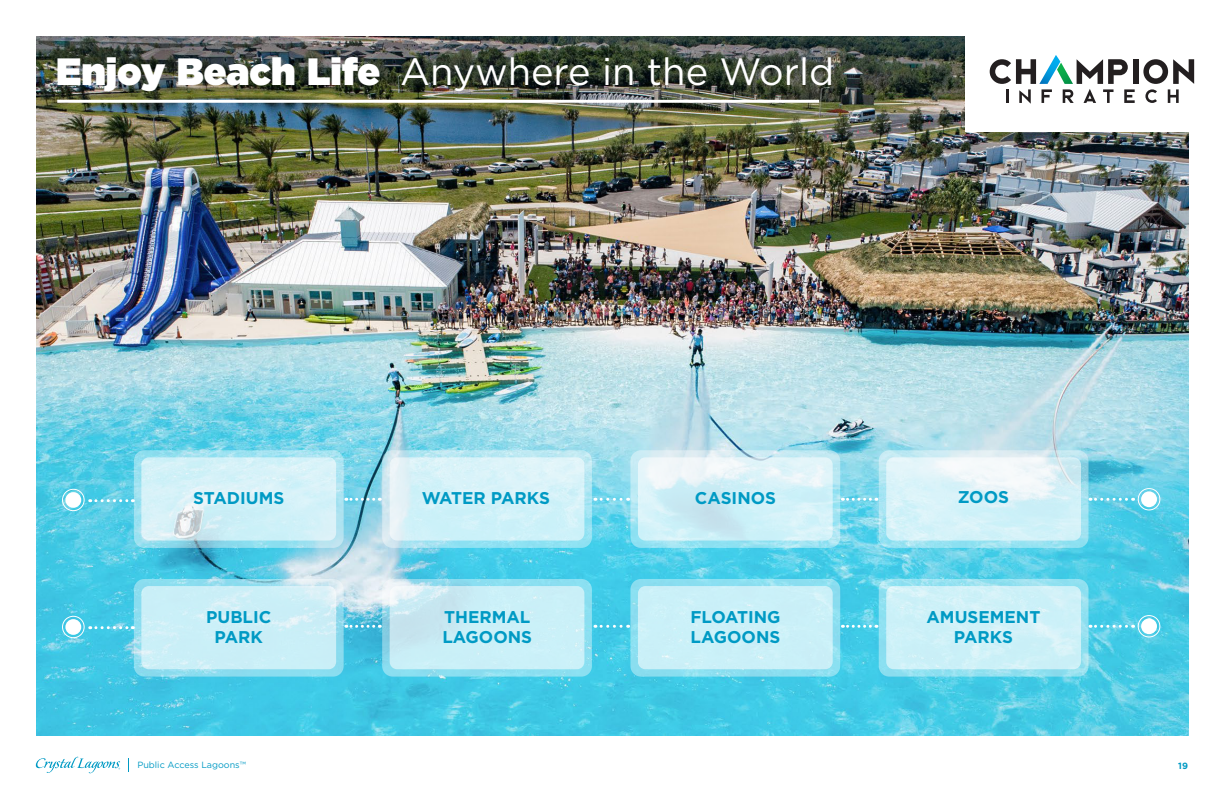
<style>
.page{position:relative;width:1224px;height:792px;background:#fff}
.page>*{position:absolute;margin:0;border:0;box-sizing:border-box;transform-origin:0 0}
.t1{font:38px "Gotham";color:#fff}
.t2{font:700 17px/20.4px "Gotham";color:#009ac4;text-align:center}
.t3{font:9px "Gotham";color:#009ac4}
.t4{font:700 9px "Gotham";color:#009ac4}
.s1{font-weight:900}
</style>
<div class="page">
<svg style="left:128px;top:758px;width:1px;height:13px"></svg>
<svg style="left:36px;top:757px;width:84px;height:16px"></svg>
<img style="left:36px;top:36px;width:1152px;height:699px">
<hr style="left:57px;top:100px;width:762px;height:3px;background:#fff">
<svg style="left:134px;top:450px;width:210px;height:98px"></svg>
<svg style="left:141px;top:457px;width:195px;height:84px;fill:#d4f1f8"></svg>
<svg style="left:134px;top:579px;width:210px;height:98px;fill:#8bddef"></svg>
<svg style="left:141px;top:586px;width:195px;height:83px;fill:#caeff7"></svg>
<svg style="left:382px;top:450px;width:210px;height:98px"></svg>
<svg style="left:390px;top:457px;width:194px;height:84px;fill:#d5f2f9"></svg>
<svg style="left:382px;top:579px;width:210px;height:98px;fill:#8bdef0"></svg>
<svg style="left:390px;top:586px;width:194px;height:83px;fill:#caf0f7"></svg>
<svg style="left:630px;top:450px;width:210px;height:98px"></svg>
<svg style="left:638px;top:457px;width:195px;height:84px"></svg>
<svg style="left:630px;top:579px;width:210px;height:98px;fill:#8bdef0"></svg>
<div style="left:638px;top:586px;width:195px;height:83px;background:#caf0f8;border-radius:7px"></div>
<svg style="left:879px;top:450px;width:210px;height:98px"></svg>
<svg style="left:886px;top:457px;width:195px;height:84px;fill:#d8f3f9"></svg>
<svg style="left:879px;top:579px;width:210px;height:98px;fill:#91e1f0"></svg>
<div style="left:886px;top:586px;width:195px;height:83px;background:#cdf1f8;border-radius:7px"></div>
<div style="left:62px;top:489px;width:23px;height:22px;border:1px solid #fff;border-radius:50%"></div>
<div style="left:65px;top:492px;width:16px;height:16px;background:#fff;border-radius:50%"></div>
<svg style="left:90px;top:499px;width:43px;height:3px"></svg>
<div style="left:62px;top:616px;width:23px;height:22px;border:1px solid #fff;border-radius:50%"></div>
<div style="left:65px;top:619px;width:16px;height:16px;background:#fff;border-radius:50%"></div>
<svg style="left:90px;top:626px;width:43px;height:3px"></svg>
<div style="left:1138px;top:488px;width:22px;height:22px;border:1px solid #fff;border-radius:50%"></div>
<div style="left:1141px;top:491px;width:16px;height:16px;background:#fff;border-radius:50%"></div>
<div style="left:1138px;top:615px;width:22px;height:22px;border:1px solid #fff;border-radius:50%"></div>
<div style="left:1141px;top:618px;width:16px;height:16px;background:#fff;border-radius:50%"></div>
<svg style="left:1090px;top:498px;width:37px;height:3px"></svg>
<svg style="left:1090px;top:625px;width:37px;height:3px"></svg>
<svg style="left:842px;top:498px;width:28px;height:3px"></svg>
<svg style="left:842px;top:625px;width:28px;height:3px"></svg>
<svg style="left:595px;top:498px;width:26px;height:3px"></svg>
<svg style="left:595px;top:625px;width:26px;height:3px"></svg>
<svg style="left:346px;top:498px;width:34px;height:3px"></svg>
<svg style="left:346px;top:625px;width:34px;height:3px"></svg>
<div style="left:965px;top:30px;width:254px;height:102px;background:#fff"></div>
<svg style="left:990px;top:55px;width:204px;height:49px"></svg>
<h1 class="t1" style="left:56px;top:47px;width:780px"><span class="s1">Enjoy Beach Life</span> Anywhere in the World</h1>
<p class="t2" style="left:193px;top:488px;width:93px">STADIUMS</p>
<p class="t2" style="left:206px;top:607px;width:67px">PUBLIC<br>PARK</p>
<p class="t2" style="left:422px;top:488px;width:130px">WATER PARKS</p>
<p class="t2" style="left:442px;top:607px;width:91px;text-align:left">THERMAL<br>LAGOONS</p>
<p class="t2" style="left:695px;top:488px;width:83px">CASINOS</p>
<p class="t2" style="left:690px;top:607px;width:92px;text-align:left">FLOATING<br>LAGOONS</p>
<p class="t2" style="left:958px;top:487px;width:53px">ZOOS</p>
<p class="t2" style="left:926px;top:607px;width:115px">AMUSEMENT<br>PARKS</p>
<p class="t3" style="left:137px;top:759px;width:110px">Public Access Lagoons™</p>
<p class="t4" style="left:1178px;top:760px;width:11px">19</p>
</div>
